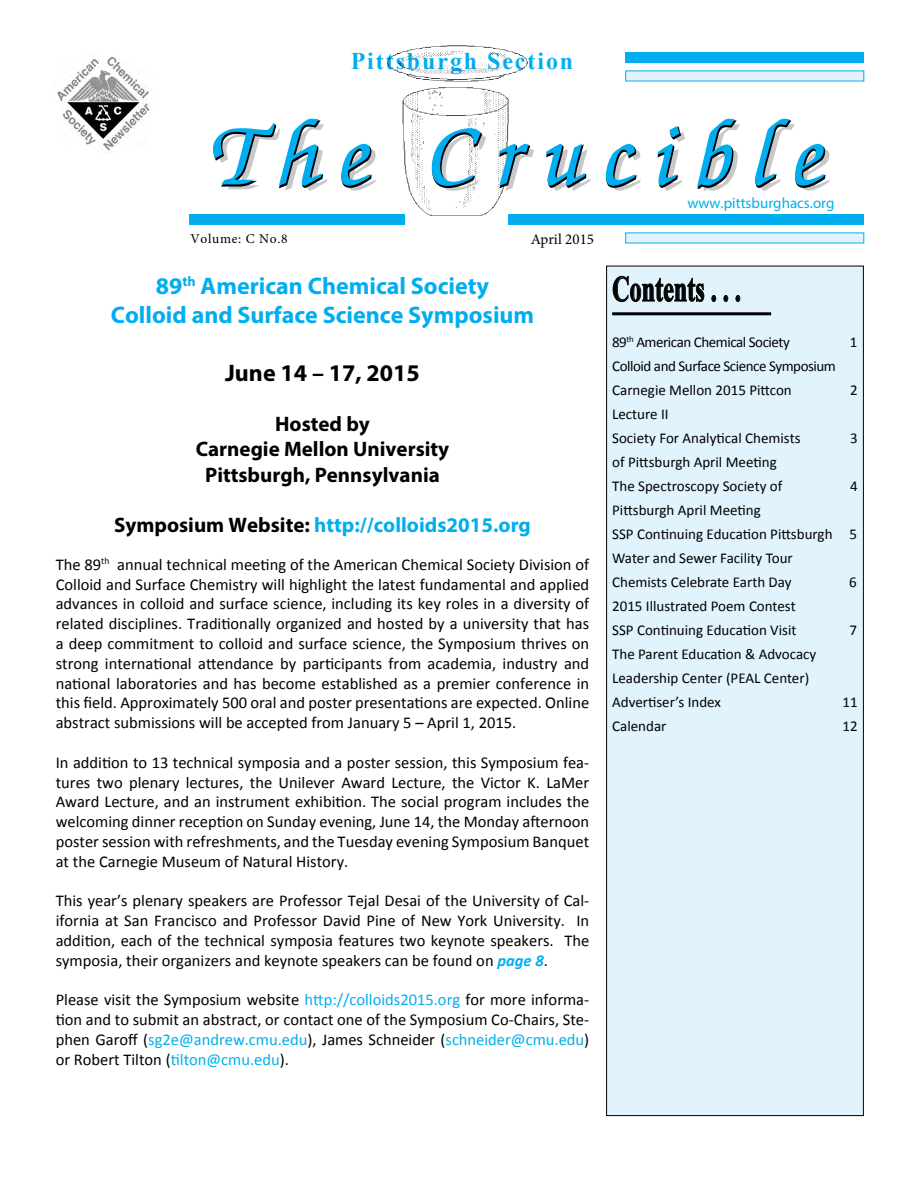
<style>
.page{position:relative;width:918px;height:1188px;background:#fff}
.page>*{position:absolute;margin:0;border:0;box-sizing:border-box;transform-origin:0 0}
.t1{font:700 36.15px "Times New Roman";color:#000;scale:.67 1}
.t2{font:700 24px "Myriad Pro";color:#00aeef}
.t3{font:700 24px "Times New Roman";letter-spacing:.08em;color:#00aeef}
.t4{font:700 24px "Myriad Pro";color:#000}
.t5{font:700 21px/25.2px "Myriad Pro";color:#000;text-align:center}
.t6{font:700 21px "Myriad Pro";color:#00aeef}
.t7{font:16.5px/19.8px "Calibri";color:#000;text-align:justify}
.t8{font:15px/24px "Calibri";color:#000}
.t9{font:15px/24px "Calibri";letter-spacing:-.03em;color:#000}
.t10{font:15px "Myriad Pro";color:#00aeef}
.t11{font:15px "Minion Pro";color:#000}
.t12{font:13.5px "Minion Pro";letter-spacing:.05em;color:#000}
.s1{color:#000}
.s2{font-weight:700;font-style:italic;color:#00aeef}
.s3{color:#00aeef}
</style>
<div class="page">
<div style="left:607px;top:266px;width:256px;height:850px;background:#e1f4fd"></div>
<div style="left:606px;top:266px;width:258px;height:850px;border:1px solid #000"></div>
<div style="left:189px;top:215px;width:216px;height:10px;background:#00aeef"></div>
<div style="left:626px;top:233px;width:238px;height:10px;background:#e1f4fd"></div>
<div style="left:626px;top:71px;width:238px;height:10px;background:#e1f4fd"></div>
<div style="left:626px;top:53px;width:238px;height:10px;background:#00aeef"></div>
<div style="left:508px;top:215px;width:356px;height:10px;background:#00aeef"></div>
<img style="left:57px;top:57px;width:93px;height:96px">
<img style="left:386px;top:45px;width:143px;height:171px">
<svg style="left:613px;top:276px;width:91px;height:26px"></svg>
<svg style="left:711px;top:295px;width:5px;height:7px"></svg>
<svg style="left:723px;top:295px;width:5px;height:7px"></svg>
<svg style="left:736px;top:295px;width:4px;height:7px"></svg>
<hr style="left:612px;top:312px;width:159px;height:3px;background:#000">
<svg style="left:213px;top:119px;width:114px;height:72px"></svg>
<svg style="left:341px;top:144px;width:35px;height:47px"></svg>
<svg style="left:432px;top:128px;width:54px;height:63px"></svg>
<svg style="left:499px;top:144px;width:35px;height:47px"></svg>
<svg style="left:546px;top:144px;width:44px;height:47px"></svg>
<svg style="left:606px;top:144px;width:35px;height:47px"></svg>
<svg style="left:657px;top:126px;width:28px;height:65px"></svg>
<svg style="left:697px;top:119px;width:43px;height:72px"></svg>
<svg style="left:755px;top:119px;width:74px;height:72px"></svg>
<h2 class="t3" style="left:351px;top:44px;width:224px">Pittsburgh Section</h2>
<p class="t12" style="left:190px;top:229px;width:99px">Volume: C No.8</p>
<p class="t11" style="left:531px;top:229px;width:65px">April 2015</p>
<p class="t10" style="left:687px;top:193px;width:149px">www.pittsburghacs.org</p>
<h2 class="t2" style="left:156px;top:271px;width:335px">89<sup>th</sup> American Chemical Society</h2>
<h1 class="t1" style="left:612px;top:264px;width:194px">Contents . . .</h1>
<h2 class="t2" style="left:111px;top:300px;width:425px">Colloid and Surface Science Symposium</h2>
<h2 class="t4" style="left:225px;top:357px;width:196px">June 14 – 17, 2015</h2>
<p class="t5" style="left:196px;top:411px;width:255px">Hosted by<br>Carnegie Mellon University<br>Pittsburgh, Pennsylvania</p>
<p class="t6" style="left:114px;top:511px;width:418px"><span class="s1">Symposium Website:</span> http://colloids2015.org</p>
<p class="t7" style="left:56px;top:555px;width:535px">The 89<sup>th</sup> annual technical meeting of the American Chemical Society Division of Colloid and Surface Chemistry will highlight the latest fundamental and applied advances in colloid and surface science, including its key roles in a diversity of related disciplines. Traditionally organized and hosted by a university that has a deep commitment to colloid and surface science, the Symposium thrives on strong international attendance by participants from academia, industry and national laboratories and has become established as a premier conference in this field. Approximately 500 oral and poster presentations are expected. Online abstract submissions will be accepted from January 5 – April 1, 2015.</p>
<p class="t7" style="left:56px;top:753px;width:535px">In addition to 13 technical symposia and a poster session, this Symposium fea&shy;tures two plenary lectures, the Unilever Award Lecture, the Victor K. LaMer Award Lecture, and an instrument exhibition. The social program includes the welcoming dinner reception on Sunday evening, June 14, the Monday afternoon poster session with refreshments, and the Tuesday evening Symposium Banquet at the Carnegie Museum of Natural History.</p>
<p class="t7" style="left:56px;top:891px;width:535px">This year’s plenary speakers are Professor Tejal Desai of the University of Cal&shy;ifornia at San Francisco and Professor David Pine of New York University. In addition, each of the technical symposia features two keynote speakers. The symposia, their organizers and keynote speakers can be found on <span class="s2">page 8</span>.</p>
<p class="t7" style="left:56px;top:990px;width:535px">Please visit the Symposium website <span class="s3">http://colloids2015.org</span> for more informa&shy;tion and to submit an abstract, or contact one of the Symposium Co-Chairs, Ste&shy;phen Garoff (<span class="s3">sg2e@andrew.cmu.edu</span>), James Schneider (<span class="s3">schneider@cmu.edu</span>) or Robert Tilton (<span class="s3">tilton@cmu.edu</span>).</p>
<p class="t9" style="left:612px;top:330px;width:179px">89<sup>th</sup> American Chemical Society</p>
<p class="t8" style="left:850px;top:330px;width:9px">1</p>
<p class="t9" style="left:612px;top:354px;width:225px">Colloid and Surface Science Symposium<br>Carnegie Mellon 2015 Pittcon</p>
<p class="t8" style="left:850px;top:378px;width:9px">2</p>
<p class="t8" style="left:612px;top:402px;width:190px">Lecture II<br>Society For Analytical Chemists</p>
<p class="t8" style="left:850px;top:426px;width:9px">3</p>
<p class="t8" style="left:612px;top:450px;width:172px">of Pittsburgh April Meeting<br>The Spectroscopy Society of</p>
<p class="t8" style="left:850px;top:474px;width:9px">4</p>
<p class="t8" style="left:612px;top:498px;width:246px">Pittsburgh April Meeting<br>SSP Continuing Education Pittsburgh 5<br>Water and Sewer Facility Tour<br>Chemists Celebrate Earth Day</p>
<p class="t8" style="left:849px;top:570px;width:9px">6</p>
<p class="t8" style="left:612px;top:594px;width:186px">2015 Illustrated Poem Contest<br>SSP Continuing Education Visit</p>
<p class="t8" style="left:849px;top:618px;width:9px">7</p>
<p class="t8" style="left:612px;top:642px;width:206px">The Parent Education &amp; Advocacy<br>Leadership Center (PEAL Center)<br>Advertiser’s Index</p>
<p class="t8" style="left:843px;top:690px;width:17px">11</p>
<p class="t8" style="left:612px;top:714px;width:56px">Calendar</p>
<p class="t8" style="left:842px;top:714px;width:17px">12</p>
</div>
